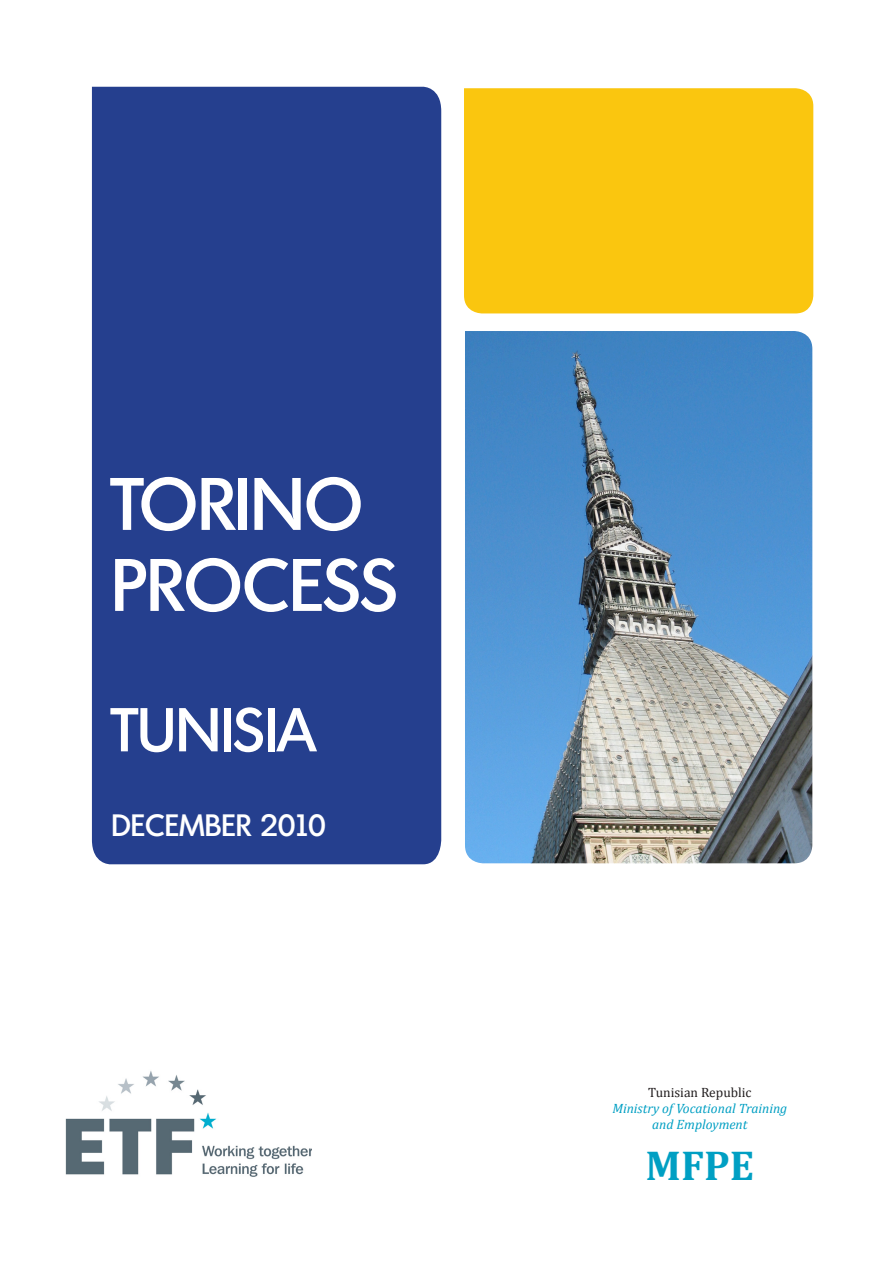
<style>
.page{position:relative;width:893px;height:1263px;background:#fff}
.page>*{position:absolute;margin:0;border:0;box-sizing:border-box;transform-origin:0 0}
.Main_Heading{font:500 72px/81px "Montreal TS";color:#fff}
.Main_Heading-2{font:500 60px "Montreal TS";color:#fff}
.t1{font:700 42px "Cambria";color:#009fc3}
.Main_Heading-3{font:500 30px "Montreal TS";color:#fff}
.t2{font:italic 13.5px/16.2px "Cambria";color:#009fc3;text-align:center}
.t3{font:13.5px "Cambria";color:#231f20}
</style>
<div class="page">
<div style="left:92px;top:87px;width:349px;height:777px;background:#253f8e"></div>
<div style="left:464px;top:88px;width:349px;height:225px;background:#fac60f"></div>
<img style="left:66px;top:1071px;width:246px;height:106px">
<img style="left:465px;top:331px;width:347px;height:532px">
<p class="Main_Heading" style="left:111px;top:461px;width:288px">TORINO<br>PROCESS</p>
<p class="Main_Heading-2" style="left:111px;top:691px;width:206px">TUNISIA</p>
<p class="Main_Heading-3" style="left:111px;top:806px;width:216px">DECEMBER 2010</p>
<p class="t3" style="left:648px;top:1084px;width:105px">Tunisian Republic</p>
<p class="t2" style="left:612px;top:1100px;width:176px">Ministry of Vocational Training and Employment</p>
<p class="t1" style="left:645px;top:1140px;width:110px">MFPE</p>
</div>
